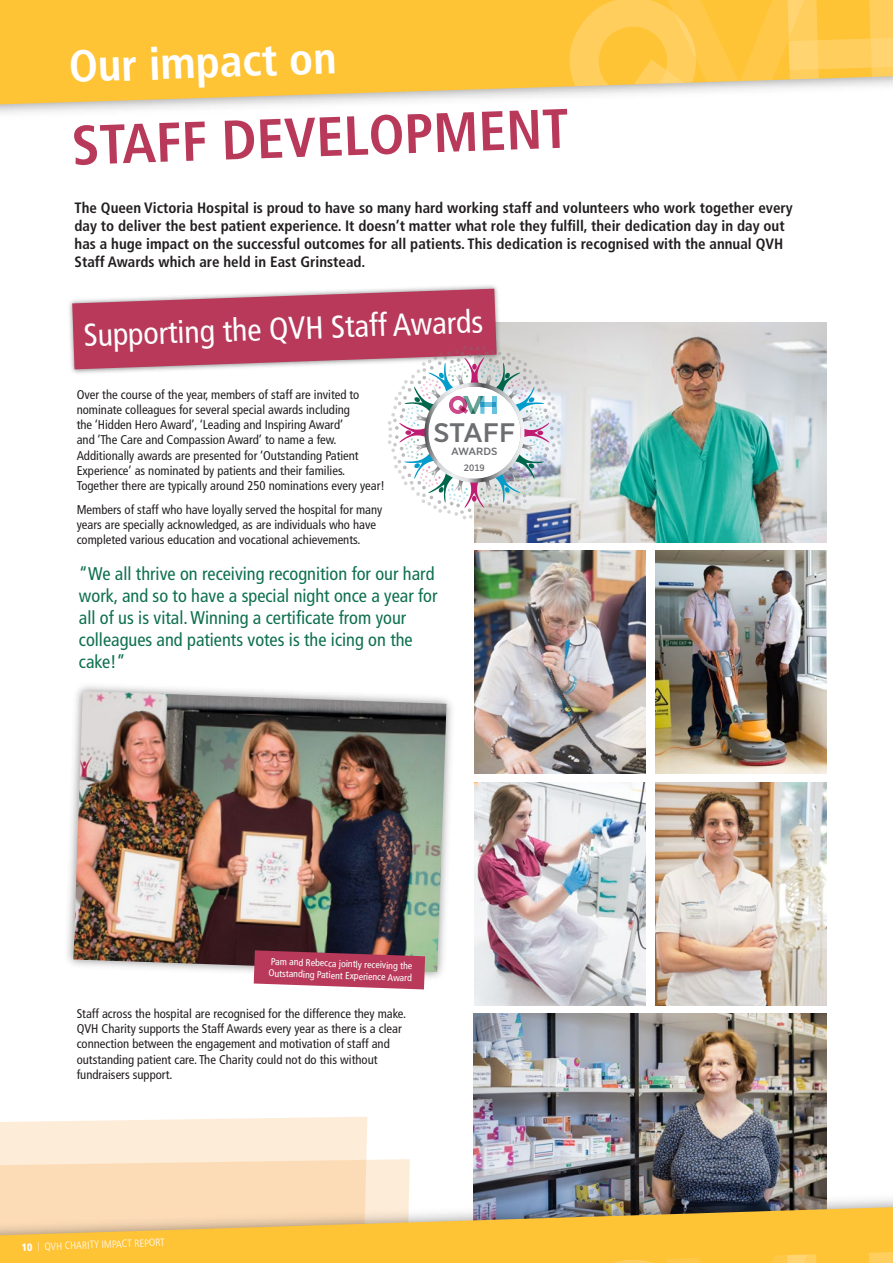
<style>
.page{position:relative;width:893px;height:1263px;background:#fff}
.page>*{position:absolute;margin:0;border:0;box-sizing:border-box;transform-origin:0 0}
.t1{font:700 condensed 55.5px "Frutiger LT Std";color:#b8395a}
.t2{font:700 condensed 45px "Frutiger LT Std";color:#fff}
.t3{font:condensed 31.65px "Frutiger LT Std";color:#fff}
.t4{font:700 26.7px "Gotham C2 Text";letter-spacing:-.01em;color:#6d6e71;scale:1.1 1}
.t5{font:condensed 18.3px/22px "Frutiger LT Std";color:#0e704e}
.t6{font:700 condensed 15px/18px "Frutiger LT Std";color:#231f20}
.t7{font:condensed 12.75px/15.1px "Frutiger LT Std";color:#231f20}
.t8{font:300 condensed 10.5px "Frutiger LT Std";color:#fff}
.t9{font:700 10.5px "Gotham C2 Text";letter-spacing:-.01em;color:#6d6e71;scale:1.1 1}
.t10{font:condensed 9.9px/11.9px "Frutiger LT Std";color:#fff}
.t11{font:700 9.3px "Gotham C2 Text";color:#6d6e71;scale:1.05 1}
.s1{font-weight:900}
.s2{font-size:9px}
</style>
<div class="page">
<img style="left:473px;top:1013px;width:353px;height:146px">
<div style="left:0;top:1117px;width:367px;height:42px;background:#fdecd7"></div>
<img style="left:474px;top:323px;width:352px;height:219px">
<img style="left:67px;top:686px;width:428px;height:298px">
<img style="left:73px;top:691px;width:373px;height:281px">
<img style="left:69px;top:285px;width:428px;height:84px">
<svg style="left:0;top:0;width:569px;height:104px;background:#fcc544"></svg>
<img style="left:0;top:1159px;width:827px;height:20px">
<svg style="left:0;top:1179px;width:893px;height:84px;background:#dfba70"></svg>
<svg style="left:254px;top:950px;width:171px;height:39px;background:#b44763"></svg>
<svg style="left:72px;top:289px;width:489px;height:230px"></svg>
<img style="left:474px;top:782px;width:171px;height:223px">
<img style="left:656px;top:782px;width:170px;height:223px">
<img style="left:474px;top:550px;width:171px;height:223px">
<img style="left:656px;top:550px;width:170px;height:223px">
<svg style="left:580px;top:1252px;width:313px;height:11px;background:#ffc53e"></svg>
<svg style="left:569px;top:0;width:324px;height:99px;background:#fbcf68"></svg>
<h2 class="t2" style="left:68px;top:40px;width:269px;rotate:-2deg">Our impact on</h2>
<h1 class="t1" style="left:71px;top:113px;width:499px;rotate:-2deg">STAFF DEVELOPMENT</h1>
<p class="t6" style="left:75px;top:198px;width:720px">The Queen Victoria Hospital is proud to have so many hard working staff and volunteers who work together every day to deliver the best patient experience. It doesn’t matter what role they fulfill, their dedication day in day out has a huge impact on the successful outcomes for all patients. This dedication is recognised with the annual QVH Staff Awards which are held in East Grinstead.</p>
<h3 class="t3" style="left:83px;top:317px;width:401px;rotate:-2deg">Supporting the QVH Staff Awards</h3>
<p class="t7" style="left:77px;top:387px;width:310px">Over the course of the year, members of staff are invited to nominate colleagues for several special awards including<br>the ‘Hidden Hero Award’, ‘Leading and Inspiring Award’<br>and ‘The Care and Compassion Award’ to name a few.<br>Additionally awards are presented for ‘Outstanding Patient Experience’ as nominated by patients and their families.<br>Together there are typically around 250 nominations every year!</p>
<p class="t7" style="left:77px;top:502px;width:307px">Members of staff who have loyally served the hospital for many years are specially acknowledged, as are individuals who have completed various education and vocational achievements.</p>
<h3 class="t4" style="left:433px;top:416px;width:76px">STAFF</h3>
<p class="t9" style="left:451px;top:444px;width:44px">AWARDS</p>
<p class="t11" style="left:464px;top:461px;width:21px">2019</p>
<h3 class="t5" style="left:79px;top:563px;width:360px">“We all thrive on receiving recognition for our hard work, and so to have a special night once a year for all of us is vital. Winning a certificate from your colleagues and patients votes is the icing on the cake!”</h3>
<p class="t10" style="left:269px;top:955px;width:145px;rotate:2deg">Pam and Rebecca jointly receiving the<br>Outstanding Patient Experience Award</p>
<p class="t7" style="left:77px;top:1006px;width:331px">Staff across the hospital are recognised for the difference they make.<br>QVH Charity supports the Staff Awards every year as there is a clear connection between the engagement and motivation of staff and outstanding patient care. The Charity could not do this without fundraisers support.</p>
<p class="t8" style="left:21px;top:1241px;width:145px;rotate:-2deg"><span class="s1">10</span> <span class="s2">|</span> QVH CHARITY IMPACT REPORT</p>
</div>
